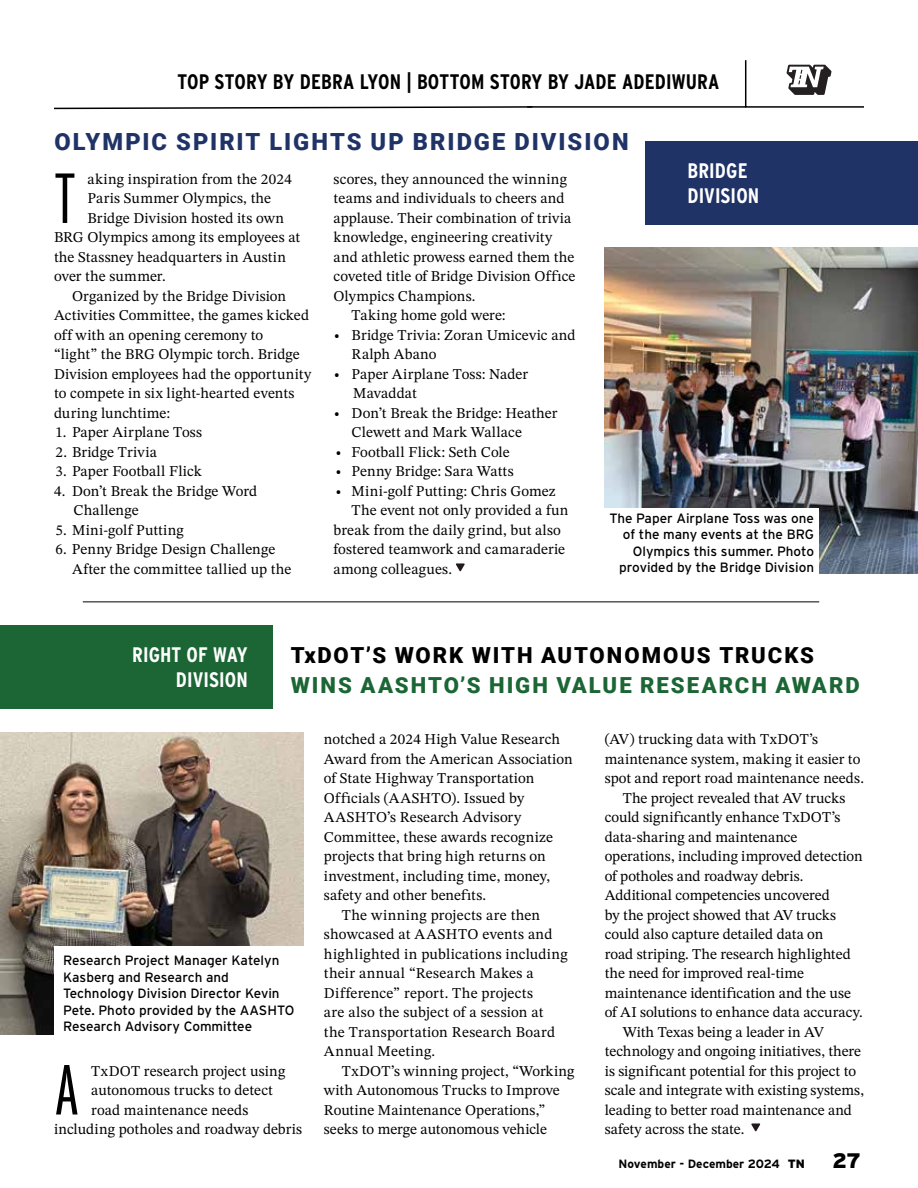
<style>
.page{position:relative;width:918px;height:1188px;background:#fff}
.page>*{position:absolute;margin:0;border:0;box-sizing:border-box;transform-origin:0 0}
.t1{font:300 70.65px "Interstate Compressed";color:#000}
.t2{font:900 23.7px "Roboto";letter-spacing:.085em;color:#203366}
.t3{font:900 22.2px/30px "Roboto";letter-spacing:.085em;color:#1b6634}
.t4{font:700 21px "Interstate Condensed";letter-spacing:.005em;color:#000}
.t5{font:700 21px/24.6px "Interstate Condensed";letter-spacing:.005em;color:#fff}
.t6{font:900 21px "Interstate";color:#000}
.t7{font:15px/19.5px "STIX Two Text";letter-spacing:.005em;color:#000}
.t8{font:13.5px/16.5px "Interstate";color:#000;text-align:right}
.t9{font:700 12px "Interstate";color:#000}
.s1{color:#000}
.s2{font-weight:900}
</style>
<div class="page">
<hr style="left:527px;top:106px;width:219px;height:2px;background:#000">
<svg style="left:54px;top:106px;width:480px;height:4px"></svg>
<svg style="left:744px;top:60px;width:120px;height:48px"></svg>
<div style="left:645px;top:142px;width:273px;height:83px;background:#203366"></div>
<hr style="left:83px;top:602px;width:736px;height:1px;background:#000">
<svg style="left:456px;top:563px;width:9px;height:8px"></svg>
<img style="left:605px;top:247px;width:313px;height:327px">
<div style="left:0;top:625px;width:273px;height:84px;background:#1b6634"></div>
<img style="left:0;top:733px;width:303px;height:302px">
<svg style="left:751px;top:1123px;width:9px;height:8px"></svg>
<div style="left:603px;top:508px;width:216px;height:67px;background:#fff"></div>
<div style="left:54px;top:947px;width:249px;height:89px;background:#fff"></div>
<h3 class="t4" style="left:178px;top:70px;width:544px">TOP STORY BY DEBRA LYON | BOTTOM ST0RY BY JADE ADEDIWURA</h3>
<h1 class="t2" style="left:54px;top:125px;width:576px">OLYMPIC SPIRIT LIGHTS UP BRIDGE DIVISION</h1>
<p class="t1" style="left:54px;top:158px;width:23px">T</p>
<p class="t7" style="left:88px;top:169px;width:206px">aking inspiration from the 2024</p>
<p class="t7" style="left:88px;top:189px;width:185px">Paris Summer Olympics, the</p>
<p class="t7" style="left:88px;top:208px;width:198px">Bridge Division hosted its own</p>
<p class="t7" style="left:54px;top:228px;width:248px">BRG Olympics among its employees at</p>
<p class="t7" style="left:54px;top:247px;width:234px">the Stassney headquarters in Austin</p>
<p class="t7" style="left:54px;top:267px;width:113px">over the summer.</p>
<p class="t7" style="left:54px;top:286px;width:259px;text-indent:18px">Organized by the Bridge Division Activities Committee, the games kicked off with an opening ceremony to<br>“light” the BRG Olympic torch. Bridge Division employees had the opportunity to compete in six light-hearted events during lunchtime:</p>
<p class="t7" style="left:56px;top:423px;width:148px">1. Paper Airplane Toss</p>
<p class="t7" style="left:56px;top:442px;width:103px">2. Bridge Trivia</p>
<p class="t7" style="left:56px;top:462px;width:148px">3. Paper Football Flick</p>
<p class="t7" style="left:74px;top:481px;width:185px;text-indent:-20px">4. Don’t Break the Bridge Word<br>Challenge</p>
<p class="t7" style="left:56px;top:520px;width:130px">5. Mini-golf Putting</p>
<p class="t7" style="left:72px;top:540px;width:221px;text-indent:-16px">6. Penny Bridge Design Challenge<br>After the committee tallied up the</p>
<p class="t7" style="left:334px;top:169px;width:243px">scores, they announced the winning teams and individuals to cheers and applause. Their combination of trivia knowledge, engineering creativity and athletic prowess earned them the coveted title of Bridge Division Office Olympics Champions.</p>
<p class="t7" style="left:352px;top:306px;width:156px">Taking home gold were:</p>
<p class="t7" style="left:352px;top:325px;width:225px;text-indent:-18px">• Bridge Trivia: Zoran Umicevic and<br>Ralph Abano</p>
<p class="t7" style="left:353px;top:364px;width:176px;text-indent:-20px">• Paper Airplane Toss: Nader<br>Mavaddat</p>
<p class="t7" style="left:352px;top:403px;width:207px;text-indent:-18px">• Don’t Break the Bridge: Heather<br>Clewett and Mark Wallace</p>
<p class="t7" style="left:335px;top:442px;width:176px">• Football Flick: Seth Cole</p>
<p class="t7" style="left:335px;top:462px;width:180px">• Penny Bridge: Sara Watts</p>
<p class="t7" style="left:335px;top:481px;width:222px">• Mini-golf Putting: Chris Gomez</p>
<p class="t7" style="left:334px;top:501px;width:236px;text-indent:18px">The event not only provided a fun break from the daily grind, but also fostered teamwork and camaraderie among colleagues.</p>
<h1 class="t5" style="left:687px;top:159px;width:73px">BRIDGE<br>DIVISION</h1>
<p class="t8" style="left:609px;top:510px;width:206px">The Paper Airplane Toss was one of the many events at the BRG<br>Olympics this summer. Photo provided by the Bridge Division</p>
<h1 class="t5" style="left:132px;top:642px;width:117px;text-align:right">RIGHT OF WAY<br>DIVISION</h1>
<h2 class="t3" style="left:291px;top:639px;width:570px"><span class="s1">TxDOT’S WORK WITH AUTONOMOUS TRUCKS<br></span>WINS AASHTO’S HIGH VALUE RESEARCH AWARD</h2>
<p class="t8" style="left:63px;top:952px;width:233px;text-align:left">Research Project Manager Katelyn<br>Kasberg and Research and<br>Technology Division Director Kevin<br>Pete. Photo provided by the AASHTO<br>Research Advisory Committee</p>
<p class="t1" style="left:54px;top:1050px;width:27px">A</p>
<p class="t7" style="left:91px;top:1061px;width:196px">TxDOT research project using</p>
<p class="t7" style="left:91px;top:1080px;width:183px">autonomous trucks to detect</p>
<p class="t7" style="left:91px;top:1100px;width:159px">road maintenance needs</p>
<p class="t7" style="left:54px;top:1119px;width:250px">including potholes and roadway debris</p>
<p class="t7" style="left:324px;top:729px;width:250px">notched a 2024 High Value Research Award from the American Association of State Highway Transportation Officials (AASHTO). Issued by AASHTO’s Research Advisory Committee, these awards recognize projects that bring high returns on investment, including time, money, safety and other benefits.</p>
<p class="t7" style="left:324px;top:905px;width:245px;text-indent:18px">The winning projects are then showcased at AASHTO events and highlighted in publications including their annual “Research Makes a<br>Difference” report. The projects<br>are also the subject of a session at the Transportation Research Board<br>Annual Meeting.</p>
<p class="t7" style="left:324px;top:1061px;width:252px;text-indent:18px">TxDOT’s winning project, “Working with Autonomous Trucks to Improve Routine Maintenance Operations,” seeks to merge autonomous vehicle</p>
<p class="t7" style="left:605px;top:729px;width:261px">(AV) trucking data with TxDOT’s maintenance system, making it easier to spot and report road maintenance needs.</p>
<p class="t7" style="left:605px;top:788px;width:259px;text-indent:18px">The project revealed that AV trucks could significantly enhance TxDOT’s data-sharing and maintenance operations, including improved detection of potholes and roadway debris.<br>Additional competencies uncovered<br>by the project showed that AV trucks could also capture detailed data on<br>road striping. The research highlighted the need for improved real-time maintenance identification and the use of AI solutions to enhance data accuracy.</p>
<p class="t7" style="left:605px;top:1022px;width:261px;text-indent:18px">With Texas being a leader in AV technology and ongoing initiatives, there is significant potential for this project to scale and integrate with existing systems, leading to better road maintenance and safety across the state.</p>
<p class="t9" style="left:619px;top:1157px;width:188px">November - December 2024 <span class="s2">TN</span></p>
<h3 class="t6" style="left:833px;top:1148px;width:30px">27</h3>
</div>
